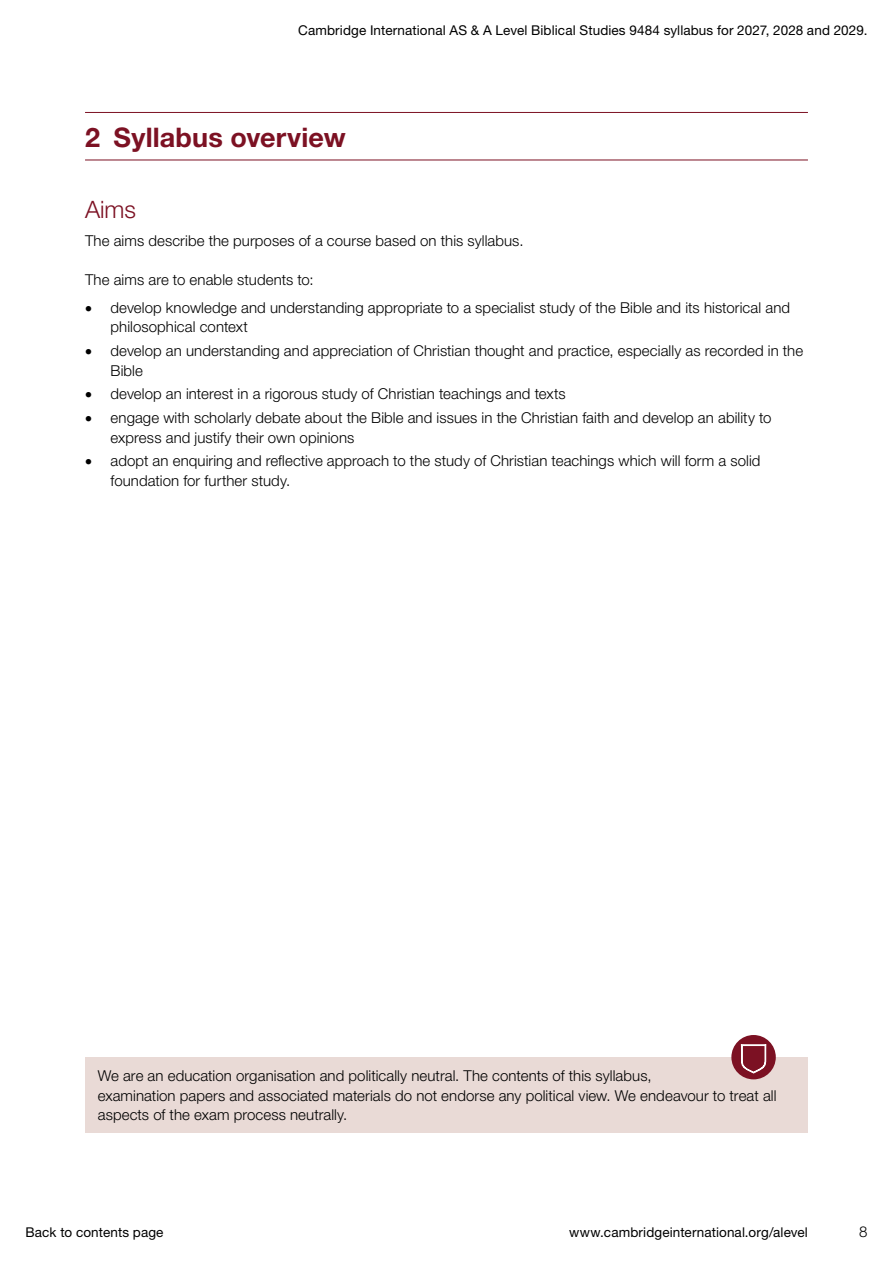
<style>
.page{position:relative;width:893px;height:1263px;background:#fff}
.page>*{position:absolute;margin:0;border:0;box-sizing:border-box;transform-origin:0 0}
.H1_Section_header{font:700 27px "Helvetica Neue LTW1 G";letter-spacing:.005em;color:#7c1123}
.H2_Main_heading_after_H1{font:300 24px "Helvetica Neue LTW1 G";color:#7c1123}
.Bullets{font:300 15px/19.5px "Helvetica Neue LTW1 G";letter-spacing:.005em;color:#000}
.Body_text{font:300 15px/19.5px "Helvetica Neue LTW1 G";letter-spacing:.005em;color:#000}
.Bullets_last_one{font:300 15px/19.5px "Helvetica Neue LTW1 G";letter-spacing:.005em;color:#000}
.First_para_before_bullets{font:300 15px "Helvetica Neue LTW1 G";letter-spacing:.005em;color:#000}
.t1{font:13.5px "Helvetica Neue LTW1 G";letter-spacing:.01em;color:#000}
</style>
<div class="page">
<hr style="left:85px;top:112px;width:723px;height:1px;background:#7c1123">
<hr style="left:85px;top:160px;width:723px;height:1px;background:#7c1123">
<div style="left:85px;top:1058px;width:723px;height:75px;background:#e9dad6"></div>
<div style="left:731px;top:1035px;width:45px;height:44px;background:#7c1123;border-radius:50%"></div>
<svg style="left:741px;top:1044px;width:25px;height:29px"></svg>
<p class="t1" style="left:298px;top:22px;width:571px">Cambridge International AS &amp; A Level Biblical Studies 9484 syllabus for 2027, 2028 and 2029.</p>
<h1 class="H1_Section_header" style="left:85px;top:121px;width:262px">2 Syllabus overview</h1>
<h2 class="H2_Main_heading_after_H1" style="left:85px;top:195px;width:52px">Aims</h2>
<p class="Body_text" style="left:85px;top:231px;width:440px">The aims describe the purposes of a course based on this syllabus.</p>
<p class="First_para_before_bullets" style="left:85px;top:270px;width:230px">The aims are to enable students to:</p>
<p class="Bullets" style="left:111px;top:298px;width:681px;text-indent:-26px">• develop knowledge and understanding appropriate to a specialist study of the Bible and its historical and philosophical context</p>
<p class="Bullets" style="left:111px;top:341px;width:694px;text-indent:-26px">• develop an understanding and appreciation of Christian thought and practice, especially as recorded in the<br>Bible</p>
<p class="Bullets" style="left:85px;top:384px;width:482px">• develop an interest in a rigorous study of Christian teachings and texts</p>
<p class="Bullets" style="left:111px;top:408px;width:663px;text-indent:-26px">• engage with scholarly debate about the Bible and issues in the Christian faith and develop an ability to express and justify their own opinions</p>
<p class="Bullets_last_one" style="left:111px;top:451px;width:651px;text-indent:-26px">• adopt an enquiring and reflective approach to the study of Christian teachings which will form a solid foundation for further study.</p>
<p class="Body_text" style="left:98px;top:1066px;width:680px">We are an education organisation and politically neutral. The contents of this syllabus,<br>examination papers and associated materials do not endorse any political view. We endeavour to treat all aspects of the exam process neutrally.</p>
<p class="t1" style="left:26px;top:1224px;width:140px">Back to contents page</p>
<p class="t1" style="left:569px;top:1224px;width:240px">www.cambridgeinternational.org/alevel</p>
<p class="Body_text" style="left:859px;top:1222px;width:10px">8</p>
</div>
